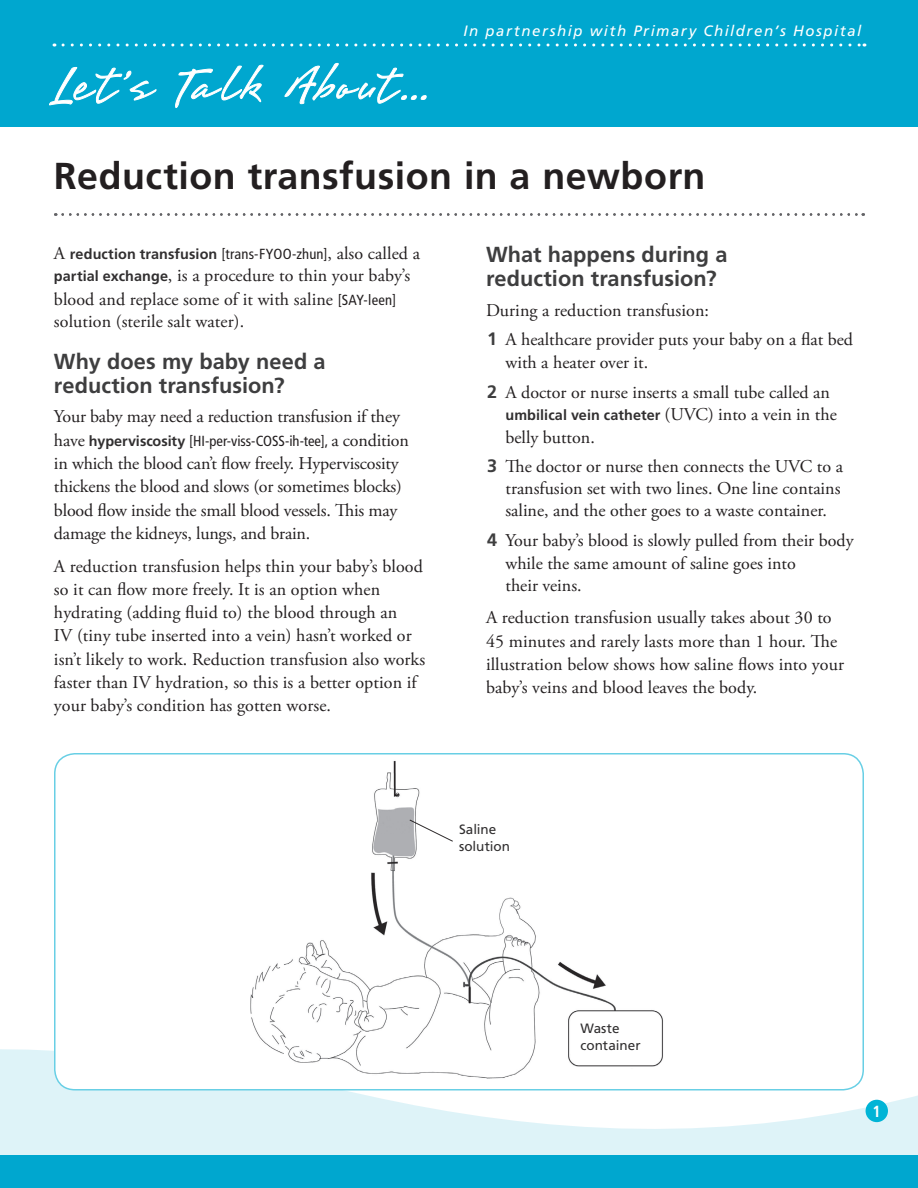
<style>
.page{position:relative;width:918px;height:1188px;background:#fff}
.page>*{position:absolute;margin:0;border:0;box-sizing:border-box;transform-origin:0 0}
.Title__h1{font:700 37.5px "Frutiger LT Std";letter-spacing:.015em;color:#231f20}
.Level_1__h2{font:700 21.75px/24px "Frutiger LT Std";color:#3e3e3f}
.Main{font:18px/23.2px "Adobe Garamond Pro";color:#231f20}
.Page_Number{font:700 condensed 16.2px "Frutiger LT Std";color:#fff}
.t1{font:italic 15px "Frutiger LT Std";letter-spacing:.105em;color:#fff}
.Main-2{font:condensed 14.7px "Frutiger LT Std";letter-spacing:-.005em;color:#231f20}
.Main-3{font:700 14.4px "Frutiger LT Std";letter-spacing:.005em;color:#312f30}
.Illustration_labels{font:13.5px/16.5px "Frutiger LT Std";color:#312f30}
.s1{font-family:"Adobe Garamond Pro";font-weight:400;font-size:18px;color:#231f20}
.s2{font-weight:400;font-stretch:condensed;font-size:14.7px;color:#231f20}
.s3{font-family:"Frutiger LT Std";font-weight:700;font-size:14.4px;color:#312f30}
.s4{font-family:"Frutiger LT Std";font-stretch:condensed;font-size:14.7px}
.s5{font-family:"Adobe Garamond Pro";font-stretch:normal;font-size:18px}
.s6{font-weight:700;font-stretch:normal;font-size:14.4px;color:#312f30}
.s7{font-family:"Frutiger LT Std";font-weight:700;color:#3e3e3f}
</style>
<div class="page">
<svg style="left:0;top:1049px;width:918px;height:107px;fill:#def3f8"></svg>
<div style="left:866px;top:1100px;width:22px;height:22px;background:#00b4d6;border-radius:50%"></div>
<div style="left:0;top:1156px;width:918px;height:32px;background:#00a7cf"></div>
<div style="left:0;top:0;width:918px;height:127px;background:#00a7cf"></div>
<svg style="left:63px;top:44px;width:802px;height:2px"></svg>
<svg style="left:49px;top:63px;width:378px;height:45px"></svg>
<svg style="left:63px;top:213px;width:801px;height:3px"></svg>
<div style="left:55px;top:754px;width:808px;height:336px;background:#fff;border-radius:20px"></div>
<img style="left:250px;top:760px;width:413px;height:319px">
<div style="left:54px;top:753px;width:810px;height:337px;border:2px solid #68cfe5;border-radius:20px"></div>
<div style="left:580px;top:1023px;width:75px;height:27px;background:#fff"></div>
<svg style="left:409px;top:819px;width:45px;height:23px"></svg>
<p class="t1" style="left:463px;top:22px;width:399px">In partnership with Primary Children’s Hospital</p>
<p class="Title__h1" style="left:54px;top:154px;width:653px">Reduction transfusion in a newborn</p>
<p class="Main-3" style="left:54px;top:246px;width:368px"><span class="s1">A</span> reduction transfusion <span class="s2">[trans-FYOO-zhun]</span><span class="s1">, also called a</span></p>
<p class="Main" style="left:54px;top:264px;width:358px;line-height:24px"><span class="s3">partial exchange</span>, is a procedure to thin your baby’s blood and replace some of it with saline <span class="s4">[SAY-leen]</span></p>
<p class="Main" style="left:54px;top:310px;width:192px">solution (sterile salt water).</p>
<p class="Level_1__h2" style="left:54px;top:349px;width:273px">Why does my baby need a reduction transfusion?</p>
<p class="Main" style="left:54px;top:405px;width:347px">Your baby may need a reduction transfusion if they</p>
<p class="Main-2" style="left:54px;top:432px;width:356px"><span class="s5">have</span> <span class="s6">hyperviscosity</span> [HI-per-viss-COSS-ih-tee], <span class="s5">a condition</span></p>
<p class="Main" style="left:54px;top:453px;width:350px">in which the blood can’t flow freely. Hyperviscosity thickens the blood and slows (or sometimes blocks) blood flow inside the small blood vessels. This may damage the kidneys, lungs, and brain.</p>
<p class="Main" style="left:54px;top:555px;width:373px">A reduction transfusion helps thin your baby’s blood so it can flow more freely. It is an option when hydrating (adding fluid to) the blood through an<br>IV (tiny tube inserted into a vein) hasn’t worked or isn’t likely to work. Reduction transfusion also works faster than IV hydration, so this is a better option if your baby’s condition has gotten worse.</p>
<p class="Level_1__h2" style="left:486px;top:243px;width:243px">What happens during a reduction transfusion?</p>
<p class="Main" style="left:486px;top:299px;width:225px">During a reduction transfusion:</p>
<p class="Main" style="left:506px;top:329px;width:349px;line-height:22.5px;text-indent:-18px"><span class="s7">1</span> A healthcare provider puts your baby on a flat bed with a heater over it.</p>
<p class="Main" style="left:487px;top:381px;width:344px"><span class="s7">2</span> A doctor or nurse inserts a small tube called an</p>
<p class="Main-3" style="left:506px;top:407px;width:333px">umbilical vein catheter <span class="s1">(UVC) into a vein in the</span></p>
<p class="Main" style="left:506px;top:426px;width:91px">belly button.</p>
<p class="Main" style="left:506px;top:456px;width:339px;line-height:22.2px;text-indent:-18px"><span class="s7">3</span> The doctor or nurse then connects the UVC to a transfusion set with two lines. One line contains saline, and the other goes to a waste container.</p>
<p class="Main" style="left:506px;top:530px;width:350px;line-height:22.5px;text-indent:-18px"><span class="s7">4</span> Your baby’s blood is slowly pulled from their body while the same amount of saline goes into<br>their veins.</p>
<p class="Main" style="left:486px;top:607px;width:359px">A reduction transfusion usually takes about 30 to 45 minutes and rarely lasts more than 1 hour. The illustration below shows how saline flows into your baby’s veins and blood leaves the body.</p>
<p class="Illustration_labels" style="left:459px;top:821px;width:53px">Saline solution</p>
<p class="Illustration_labels" style="left:580px;top:1020px;width:62px">Waste container</p>
<p class="Page_Number" style="left:873px;top:1102px;width:10px">1</p>
</div>
